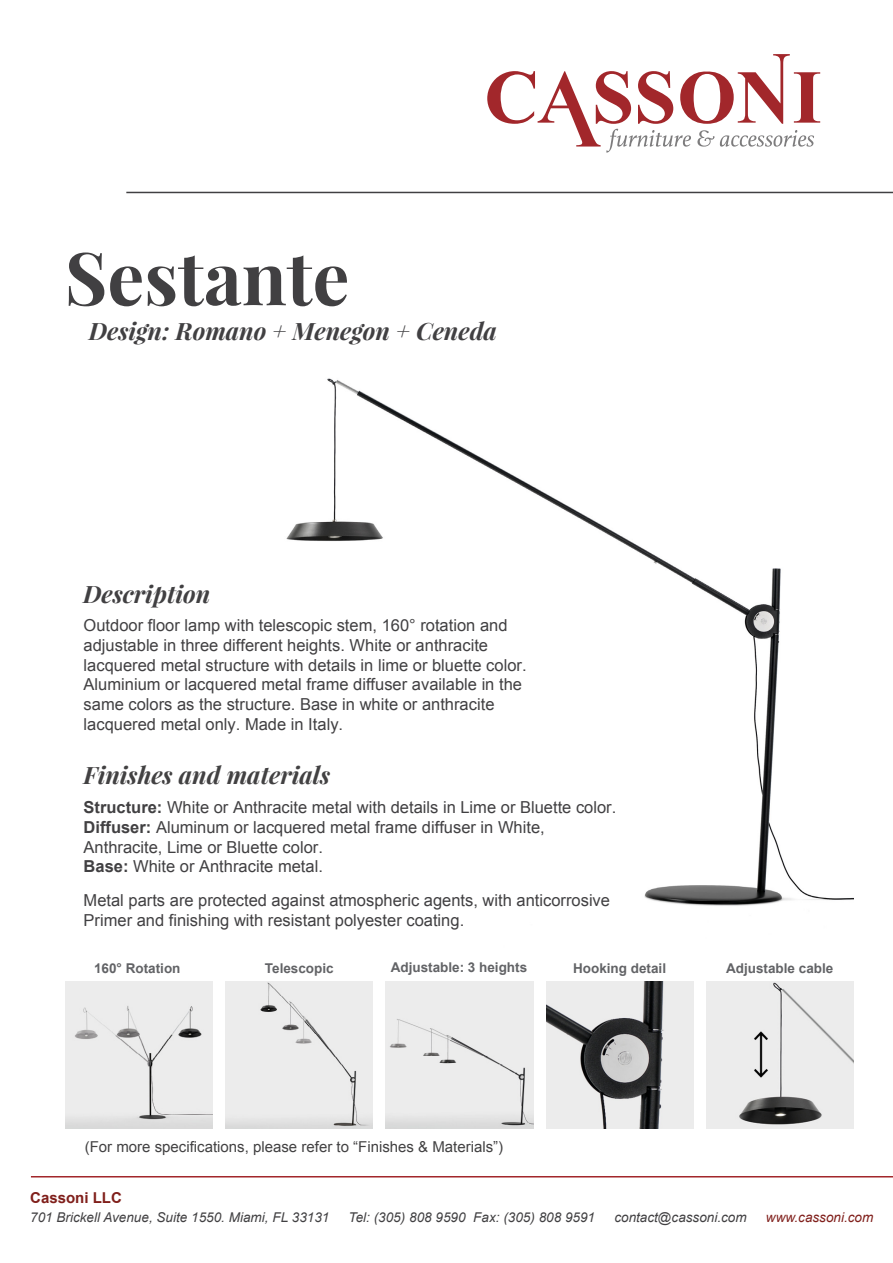
<style>
.page{position:relative;width:893px;height:1263px;background:#fff}
.page>*{position:absolute;margin:0;border:0;box-sizing:border-box;transform-origin:0 0}
.t1{font:700 73.2px "Playfair Display";color:#414042}
.t2{font:italic 700 24px "Playfair Display";color:#414042}
.t3{font:italic 700 24px "Playfair Display";color:#424142}
.t4{font:16.5px/19.8px "Arial";color:#414042}
.t5{font:15px "Arial";color:#424142}
.t6{font:700 15px "Arial";color:#801f1b}
.t7{font:italic 13.5px "Arial";color:#414042}
.t8{font:700 13.5px "Arial";color:#626366}
.t9{font:italic 13.5px "Arial";color:#801f1b}
.s1{font-weight:700}
</style>
<div class="page">
<img style="left:286px;top:378px;width:567px;height:528px">
<hr style="left:31px;top:1176px;width:862px;height:1px;background:#a2272b">
<hr style="left:126px;top:192px;width:767px;height:1px;background:#414042">
<svg style="left:487px;top:54px;width:333px;height:99px"></svg>
<img style="left:66px;top:982px;width:147px;height:147px">
<img style="left:226px;top:982px;width:147px;height:147px">
<img style="left:386px;top:982px;width:147px;height:147px">
<img style="left:546px;top:982px;width:147px;height:147px">
<img style="left:706px;top:982px;width:147px;height:147px">
<h1 class="t1" style="left:65px;top:232px;width:286px">Sestante</h1>
<h2 class="t2" style="left:89px;top:315px;width:410px">Design: Romano + Menegon + Ceneda</h2>
<h2 class="t2" style="left:83px;top:577px;width:129px">Description</h2>
<p class="t4" style="left:84px;top:615px;width:444px">Outdoor floor lamp with telescopic stem, 160° rotation and adjustable in three different heights. White or anthracite lacquered metal structure with details in lime or bluette color.<br>Aluminium or lacquered metal frame diffuser available in the same colors as the structure. Base in white or anthracite lacquered metal only. Made in Italy.</p>
<h2 class="t3" style="left:84px;top:758px;width:248px">Finishes and materials</h2>
<p class="t4" style="left:84px;top:797px;width:534px"><span class="s1">Structure:</span> White or Anthracite metal with details in Lime or Bluette color.<br><span class="s1">Diffuser:</span> Aluminum or lacquered metal frame diffuser in White, Anthracite, Lime or Bluette color.<br><span class="s1">Base:</span> White or Anthracite metal.</p>
<p class="t4" style="left:84px;top:891px;width:528px">Metal parts are protected against atmospheric agents, with anticorrosive<br>Primer and finishing with resistant polyester coating.</p>
<p class="t8" style="left:94px;top:959px;width:88px">160° Rotation</p>
<p class="t8" style="left:265px;top:960px;width:70px">Telescopic</p>
<p class="t8" style="left:391px;top:958px;width:138px">Adjustable: 3 heights</p>
<p class="t8" style="left:573px;top:959px;width:95px">Hooking detail</p>
<p class="t8" style="left:726px;top:959px;width:109px">Adjustable cable</p>
<p class="t5" style="left:85px;top:1137px;width:420px">(For more specifications, please refer to “Finishes &amp; Materials”)</p>
<p class="t6" style="left:30px;top:1187px;width:93px">Cassoni LLC</p>
<p class="t7" style="left:30px;top:1209px;width:301px">701 Brickell Avenue, Suite 1550. Miami, FL 33131</p>
<p class="t7" style="left:349px;top:1209px;width:248px">Tel: (305) 808 9590 Fax: (305) 808 9591</p>
<p class="t7" style="left:614px;top:1209px;width:134px">contact@cassoni.com</p>
<p class="t9" style="left:766px;top:1209px;width:109px">www.cassoni.com</p>
</div>
